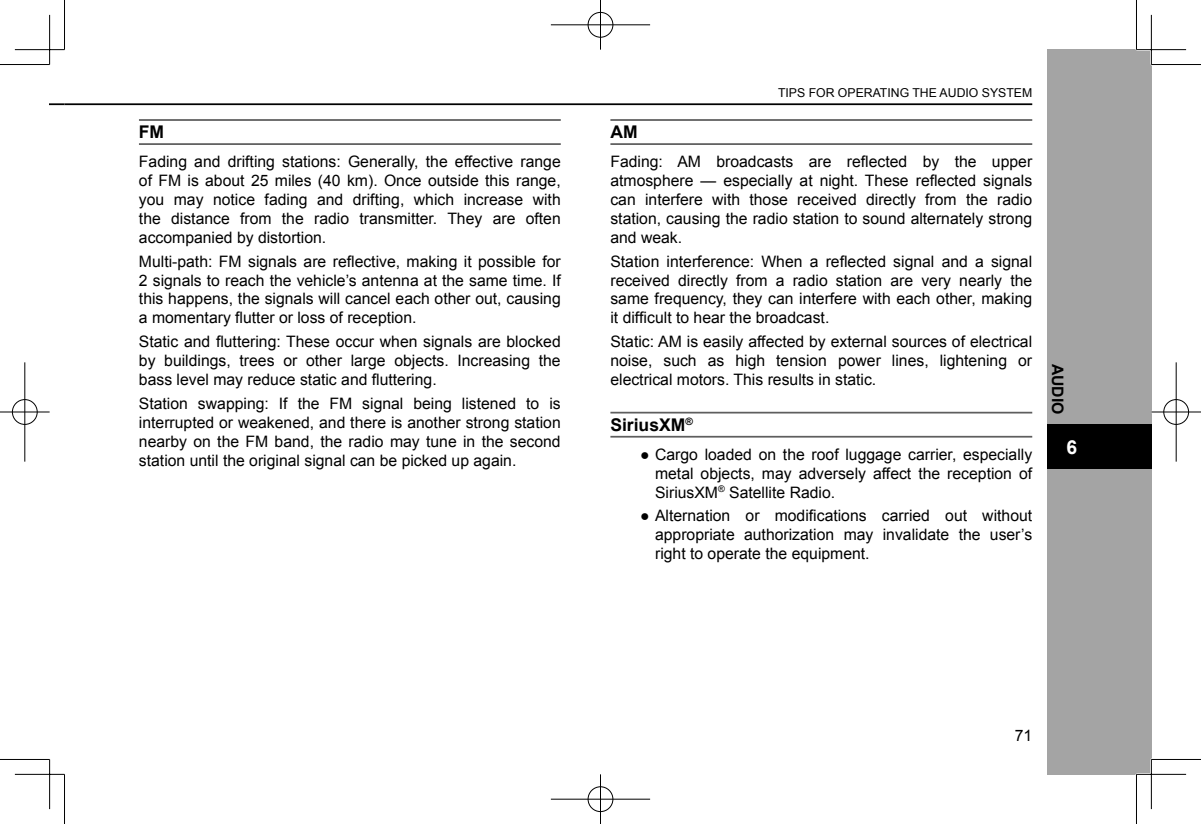
<style>
.page{position:relative;width:1201px;height:824px;background:#fff}
.page>*{position:absolute;margin:0;border:0;box-sizing:border-box;transform-origin:0 0}
.t1{font:700 19.25px "Arial";color:#fff}
.t2{font:700 17.5px "Arial";color:#000}
.t3{font:15.75px/18.9px "Arial";color:#000;text-align:justify}
.t4{font:700 15.75px "Arial";color:#000}
.t5{font:12.25px "Arial";color:#000}
</style>
<div class="page">
<svg style="left:50px;top:103px;width:14px;height:2px"></svg>
<hr style="left:139px;top:119px;width:422px;height:2px;background:#5e5e5e">
<hr style="left:139px;top:143px;width:422px;height:2px;background:#5e5e5e">
<hr style="left:610px;top:119px;width:422px;height:2px;background:#5e5e5e">
<hr style="left:610px;top:143px;width:422px;height:2px;background:#5e5e5e">
<hr style="left:610px;top:411px;width:422px;height:2px;background:#5e5e5e">
<hr style="left:610px;top:436px;width:422px;height:1px;background:#5e5e5e">
<div style="left:1047px;top:50px;width:104px;height:724px;background:#a4a4a4"></div>
<hr style="left:64px;top:103px;width:968px;height:2px;background:#000">
<div style="left:1047px;top:424px;width:104px;height:45px;background:#000"></div>
<hr style="left:1136px;top:48px;width:50px;height:3px;background:#fff">
<hr style="left:1136px;top:773px;width:50px;height:2px;background:#fff">
<hr style="left:1150px;top:15px;width:2px;height:49px;background:#fff">
<hr style="left:1150px;top:759px;width:2px;height:50px;background:#fff">
<hr style="left:0;top:64px;width:50px;height:1px;background:#000">
<hr style="left:1151px;top:64px;width:49px;height:1px;background:#000">
<hr style="left:0;top:759px;width:50px;height:1px;background:#000">
<hr style="left:1151px;top:759px;width:49px;height:1px;background:#000">
<hr style="left:64px;top:0;width:1px;height:50px;background:#000">
<hr style="left:64px;top:774px;width:1px;height:49px;background:#000">
<hr style="left:1136px;top:0;width:1px;height:50px;background:#000">
<hr style="left:1136px;top:774px;width:1px;height:49px;background:#000">
<hr style="left:15px;top:49px;width:49px;height:1px;background:#000">
<hr style="left:1136px;top:49px;width:50px;height:1px;background:#000">
<hr style="left:15px;top:774px;width:49px;height:1px;background:#000">
<hr style="left:1136px;top:774px;width:50px;height:1px;background:#000">
<hr style="left:49px;top:15px;width:1px;height:49px;background:#000">
<hr style="left:49px;top:759px;width:1px;height:50px;background:#000">
<hr style="left:1151px;top:15px;width:1px;height:49px;background:#000">
<hr style="left:1151px;top:759px;width:1px;height:50px;background:#000">
<div style="left:587px;top:11px;width:27px;height:27px;border:2px solid #fff;border-radius:50%"></div>
<hr style="left:551px;top:24px;width:99px;height:2px;background:#fff">
<hr style="left:599px;top:0;width:2px;height:50px;background:#fff">
<div style="left:588px;top:12px;width:25px;height:25px;border:1px solid #000;border-radius:50%"></div>
<hr style="left:551px;top:25px;width:99px;height:1px;background:#000">
<hr style="left:600px;top:0;width:1px;height:50px;background:#000">
<div style="left:587px;top:785px;width:27px;height:27px;border:2px solid #fff;border-radius:50%"></div>
<hr style="left:551px;top:797px;width:99px;height:3px;background:#fff">
<hr style="left:599px;top:774px;width:2px;height:49px;background:#fff">
<div style="left:588px;top:786px;width:25px;height:25px;border:1px solid #000;border-radius:50%"></div>
<hr style="left:551px;top:798px;width:99px;height:1px;background:#000">
<hr style="left:600px;top:774px;width:1px;height:49px;background:#000">
<div style="left:11px;top:398px;width:27px;height:27px;border:2px solid #fff;border-radius:50%"></div>
<hr style="left:0;top:410px;width:50px;height:3px;background:#fff">
<hr style="left:24px;top:362px;width:2px;height:99px;background:#fff">
<div style="left:12px;top:399px;width:25px;height:25px;border:1px solid #000;border-radius:50%"></div>
<hr style="left:0;top:411px;width:50px;height:1px;background:#000">
<hr style="left:25px;top:362px;width:1px;height:99px;background:#000">
<div style="left:1162px;top:398px;width:27px;height:27px;border:2px solid #fff;border-radius:50%"></div>
<hr style="left:1151px;top:410px;width:49px;height:3px;background:#fff">
<hr style="left:1174px;top:362px;width:3px;height:99px;background:#fff">
<div style="left:1163px;top:399px;width:25px;height:25px;border:1px solid #000;border-radius:50%"></div>
<hr style="left:1151px;top:411px;width:49px;height:1px;background:#000">
<hr style="left:1175px;top:362px;width:1px;height:99px;background:#000">
<p class="t2" style="left:139px;top:120px;width:27px">FM</p>
<p class="t3" style="left:139px;top:152px;width:423px">Fading and drifting stations: Generally, the effective range of FM is about 25 miles (40 km). Once outside this range, you may notice fading and drifting, which increase with the distance from the radio transmitter. They are often accompanied by distortion.</p>
<p class="t3" style="left:139px;top:252px;width:423px">Multi-path: FM signals are reflective, making it possible for 2 signals to reach the vehicle’s antenna at the same time. If this happens, the signals will cancel each other out, causing a momentary flutter or loss of reception.</p>
<p class="t3" style="left:139px;top:332px;width:423px">Static and fluttering: These occur when signals are blocked by buildings, trees or other large objects. Increasing the bass level may reduce static and fluttering.</p>
<p class="t3" style="left:139px;top:394px;width:423px">Station swapping: If the FM signal being listened to is interrupted or weakened, and there is another strong station nearby on the FM band, the radio may tune in the second station until the original signal can be picked up again.</p>
<p class="t5" style="left:778px;top:84px;width:256px">TIPS FOR OPERATING THE AUDIO SYSTEM</p>
<p class="t2" style="left:610px;top:120px;width:29px">AM</p>
<p class="t3" style="left:610px;top:152px;width:423px">Fading: AM broadcasts are reflected by the upper atmosphere — especially at night. These reflected signals can interfere with those received directly from the radio station, causing the radio station to sound alternately strong and weak.</p>
<p class="t3" style="left:610px;top:252px;width:423px">Station interference: When a reflected signal and a signal received directly from a radio station are very nearly the same frequency, they can interfere with each other, making it difficult to hear the broadcast.</p>
<p class="t3" style="left:610px;top:332px;width:423px">Static: AM is easily affected by external sources of electrical noise, such as high tension power lines, lightening or electrical motors. This results in static.</p>
<p class="t2" style="left:610px;top:413px;width:84px">SiriusXM<sup>®</sup></p>
<p class="t3" style="left:655px;top:445px;width:378px;text-indent:-15px">● Cargo loaded on the roof luggage carrier, especially metal objects, may adversely affect the reception of SiriusXM<sup>®</sup> Satellite Radio.</p>
<p class="t3" style="left:655px;top:506px;width:378px;text-indent:-15px">● Alternation or modifications carried out without appropriate authorization may invalidate the user’s right to operate the equipment.</p>
<p class="t4" style="left:1068px;top:363px;width:52px;rotate:90deg">AUDIO</p>
<p class="t1" style="left:1066px;top:434px;width:12px">6</p>
<p class="t3" style="left:1014px;top:726px;width:19px">71</p>
</div>
